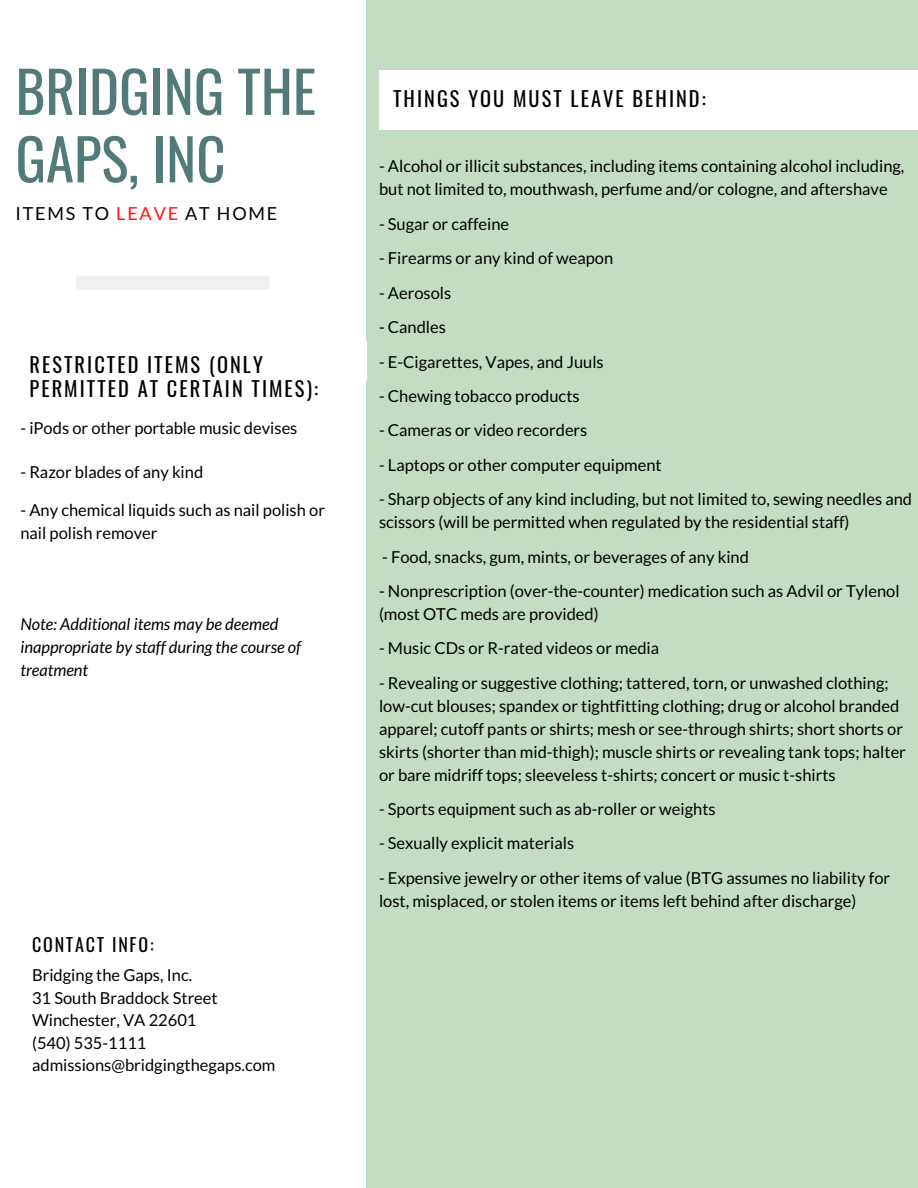
<style>
.page{position:relative;width:918px;height:1188px;background:#c4dbc4}
.page>*{position:absolute;margin:0;border:0;box-sizing:border-box;transform-origin:0 0}
.t1{font:57px/67.5px "Oswald";color:#517a79}
.t2{font:20.4px/23.7px "Oswald";letter-spacing:.1em;color:#000}
.t3{font:18px "Lato";letter-spacing:.1em;color:#000}
.t4{font:18px "Oswald";letter-spacing:.1em;color:#000}
.t5{font:16.5px/23px "Lato";color:#000}
.t6{font:italic 16.5px/23px "Lato";color:#000}
.s1{color:#ff1616}
</style>
<div class="page">
<div style="left:0;top:0;width:366px;height:1188px;background:#fff"></div>
<div style="left:379px;top:70px;width:539px;height:60px;background:#fff"></div>
<div style="left:20px;top:341px;width:347px;height:38px;background:#fff"></div>
<div style="left:76px;top:276px;width:193px;height:14px;background:#eff0f2"></div>
<h1 class="t1" style="left:15px;top:55px;width:302px">BRIDGING THE<br>GAPS, INC</h1>
<p class="t3" style="left:15px;top:202px;width:263px">ITEMS TO <span class="s1">LEAVE</span> AT HOME</p>
<p class="t2" style="left:30px;top:352px;width:290px">RESTRICTED ITEMS (ONLY<br>PERMITTED AT CERTAIN TIMES):</p>
<p class="t5" style="left:20px;top:416px;width:279px">- iPods or other portable music devises</p>
<p class="t5" style="left:20px;top:460px;width:184px">- Razor blades of any kind</p>
<p class="t5" style="left:20px;top:498px;width:306px">- Any chemical liquids such as nail polish or nail polish remover</p>
<p class="t6" style="left:20px;top:613px;width:282px">Note: Additional items may be deemed inappropriate by staff during the course of treatment</p>
<p class="t4" style="left:32px;top:930px;width:123px">CONTACT INFO:</p>
<p class="t5" style="left:32px;top:963px;width:245px;line-height:22.5px">Bridging the Gaps, Inc.<br>31 South Braddock Street<br>Winchester, VA 22601<br>(540) 535-1111 admissions@bridgingthegaps.com</p>
<p class="t2" style="left:393px;top:86px;width:314px">THINGS YOU MUST LEAVE BEHIND:</p>
<p class="t5" style="left:379px;top:155px;width:527px">- Alcohol or illicit substances, including items containing alcohol including, but not limited to, mouthwash, perfume and/or cologne, and aftershave</p>
<p class="t5" style="left:379px;top:212px;width:132px">- Sugar or caffeine</p>
<p class="t5" style="left:379px;top:246px;width:236px">- Firearms or any kind of weapon</p>
<p class="t5" style="left:379px;top:281px;width:74px">- Aerosols</p>
<p class="t5" style="left:379px;top:315px;width:68px">- Candles</p>
<p class="t5" style="left:379px;top:350px;width:226px">- E-Cigarettes, Vapes, and Juuls</p>
<p class="t5" style="left:379px;top:384px;width:202px">- Chewing tobacco products</p>
<p class="t5" style="left:379px;top:419px;width:210px">- Cameras or video recorders</p>
<p class="t5" style="left:379px;top:453px;width:284px">- Laptops or other computer equipment</p>
<p class="t5" style="left:379px;top:487px;width:535px">- Sharp objects of any kind including, but not limited to, sewing needles and scissors (will be permitted when regulated by the residential staff)</p>
<p class="t5" style="left:382px;top:545px;width:368px">- Food, snacks, gum, mints, or beverages of any kind</p>
<p class="t5" style="left:379px;top:579px;width:522px">- Nonprescription (over-the-counter) medication such as Advil or Tylenol (most OTC meds are provided)</p>
<p class="t5" style="left:379px;top:637px;width:282px">- Music CDs or R-rated videos or media</p>
<p class="t5" style="left:379px;top:671px;width:528px">- Revealing or suggestive clothing; tattered, torn, or unwashed clothing; low-cut blouses; spandex or tightfitting clothing; drug or alcohol branded apparel; cutoff pants or shirts; mesh or see-through shirts; short shorts or skirts (shorter than mid-thigh); muscle shirts or revealing tank tops; halter or bare midriff tops; sleeveless t-shirts; concert or music t-shirts</p>
<p class="t5" style="left:379px;top:797px;width:338px">- Sports equipment such as ab-roller or weights</p>
<p class="t5" style="left:379px;top:832px;width:197px">- Sexually explicit materials</p>
<p class="t5" style="left:379px;top:866px;width:513px">- Expensive jewelry or other items of value (BTG assumes no liability for lost, misplaced, or stolen items or items left behind after discharge)</p>
</div>
